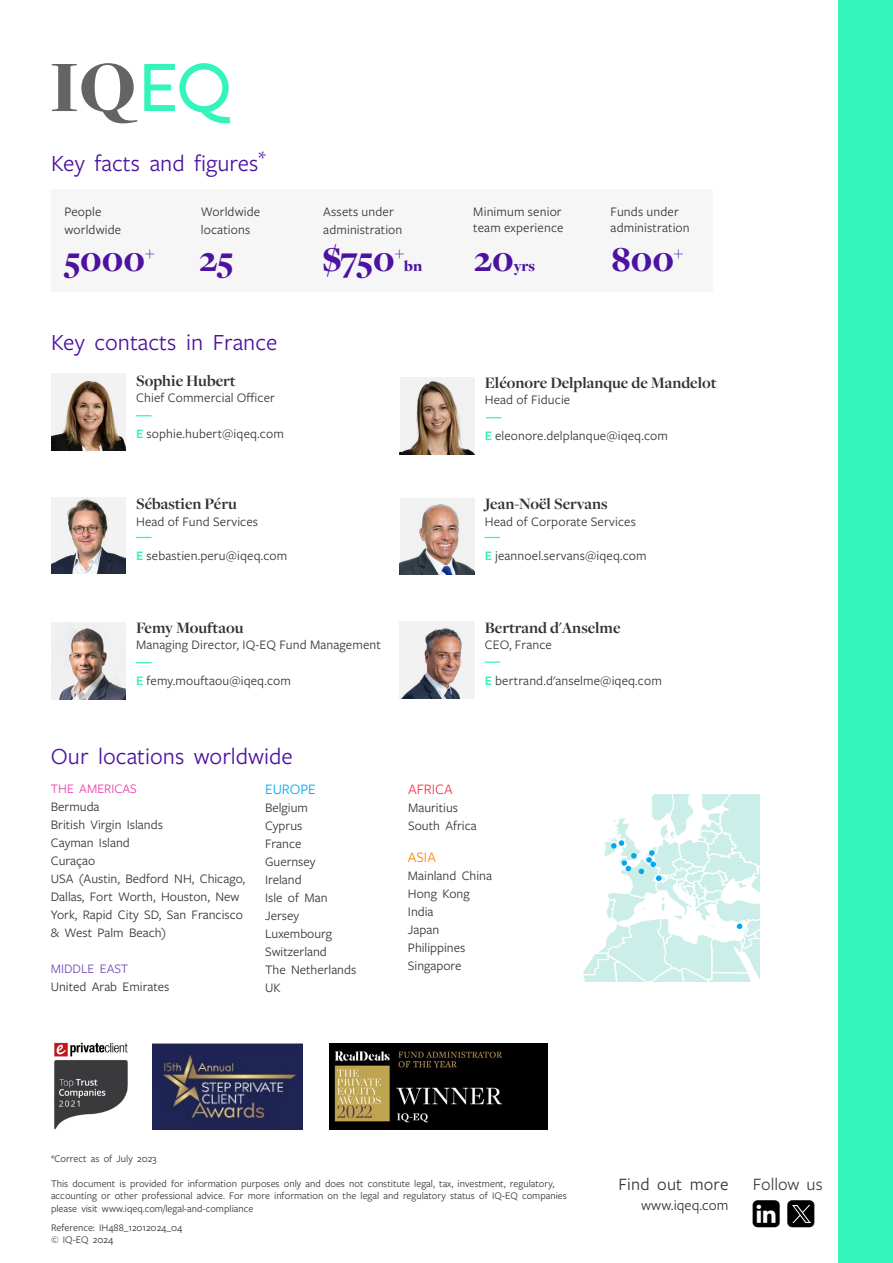
<style>
.page{position:relative;width:893px;height:1263px;background:#fff}
.page>*{position:absolute;margin:0;border:0;box-sizing:border-box;transform-origin:0 0}
.t1{font:900 36.3px "Freight Disp Pro";color:#4c12a1}
.t2{font:24px "Freight Sans Pro";color:#4c12a1}
.t3{font:18px "Freight Sans Pro";letter-spacing:.01em;color:#333}
.t4{font:18px "Freight Sans Pro";color:#414042}
.t5{font:700 16.5px "Freight Disp Pro";color:#333}
.t6{font:900 15.9px "Freight Disp Pro";color:#4c12a1}
.t7{font:15px "Freight Sans Pro";color:#333}
.t8{font:15px "Freight Sans Pro";color:#00a9f4}
.t9{font:15px "Freight Sans Pro";color:#f4364c}
.t10{font:15px "Freight Sans Pro";color:#ff8200}
.t11{font:13.5px/18px "Freight Sans Pro";letter-spacing:.005em;color:#333}
.t12{font:13.5px "Freight Sans Pro";color:#e93cac}
.t13{font:13.5px "Freight Sans Pro";color:#7248bd}
.t14{font:10.5px/12.6px "Freight Sans Pro";color:#333}
.s1{font-weight:600;color:#33f4bb}
</style>
<div class="page">
<div style="left:839px;top:0;width:54px;height:1263px;background:#33f4bb"></div>
<svg style="left:52px;top:63px;width:85px;height:60px"></svg>
<svg style="left:144px;top:63px;width:86px;height:60px"></svg>
<img style="left:329px;top:1044px;width:218px;height:86px">
<svg style="left:583px;top:795px;width:177px;height:186px"></svg>
<img style="left:54px;top:1042px;width:74px;height:87px">
<img style="left:152px;top:1044px;width:150px;height:86px">
<svg style="left:486px;top:417px;width:15px;height:1px"></svg>
<img style="left:400px;top:377px;width:74px;height:77px">
<img style="left:400px;top:622px;width:74px;height:77px">
<svg style="left:485px;top:661px;width:15px;height:2px"></svg>
<div style="left:400px;top:498px;width:74px;height:76px;background:#f1f1f2"></div>
<img style="left:400px;top:504px;width:74px;height:70px">
<svg style="left:136px;top:537px;width:16px;height:1px"></svg>
<img style="left:51px;top:498px;width:75px;height:76px">
<svg style="left:136px;top:415px;width:16px;height:1px"></svg>
<img style="left:51px;top:374px;width:75px;height:77px">
<svg style="left:136px;top:662px;width:16px;height:1px"></svg>
<img style="left:51px;top:622px;width:75px;height:77px">
<svg style="left:485px;top:537px;width:15px;height:1px"></svg>
<div style="left:51px;top:189px;width:661px;height:103px;background:#f6f6f6"></div>
<svg style="left:791px;top:1203px;width:21px;height:21px"></svg>
<h2 class="t2" style="left:51px;top:147px;width:216px">Key facts and figures<sup>*</sup></h2>
<p class="t11" style="left:64px;top:202px;width:58px">People worldwide</p>
<p class="t11" style="left:201px;top:202px;width:61px">Worldwide locations</p>
<p class="t11" style="left:323px;top:202px;width:81px">Assets under administration</p>
<p class="t11" style="left:473px;top:203px;width:92px;line-height:16.5px">Minimum senior team experience</p>
<p class="t11" style="left:611px;top:203px;width:81px;line-height:16.5px">Funds under administration</p>
<h1 class="t1" style="left:64px;top:235px;width:171px">5000<sup>+</sup> 25</h1>
<h1 class="t1" style="left:322px;top:235px;width:84px">$750<sup>+</sup></h1>
<h1 class="t1" style="left:611px;top:235px;width:73px">800<sup>+</sup></h1>
<p class="t6" style="left:404px;top:255px;width:20px">bn</p>
<h1 class="t1" style="left:474px;top:235px;width:41px">20</h1>
<p class="t6" style="left:514px;top:255px;width:23px">yrs</p>
<h2 class="t2" style="left:51px;top:326px;width:228px">Key contacts in France</h2>
<p class="t5" style="left:136px;top:369px;width:101px">Sophie Hubert</p>
<p class="t11" style="left:136px;top:388px;width:140px">Chief Commercial Officer</p>
<p class="t11" style="left:136px;top:424px;width:149px"><span class="s1">E</span> sophie.hubert@iqeq.com</p>
<p class="t5" style="left:136px;top:493px;width:102px">Sébastien Péru</p>
<p class="t11" style="left:136px;top:511px;width:124px">Head of Fund Services</p>
<p class="t11" style="left:136px;top:546px;width:153px"><span class="s1">E</span> sebastien.peru@iqeq.com</p>
<p class="t5" style="left:136px;top:616px;width:109px">Femy Mouftaou</p>
<p class="t11" style="left:136px;top:635px;width:246px">Managing Director, IQ-EQ Fund Management</p>
<p class="t11" style="left:136px;top:671px;width:156px"><span class="s1">E</span> femy.mouftaou@iqeq.com</p>
<p class="t5" style="left:485px;top:371px;width:233px">Eléonore Delplanque de Mandelot</p>
<p class="t11" style="left:485px;top:390px;width:87px">Head of Fiducie</p>
<p class="t11" style="left:485px;top:426px;width:185px"><span class="s1">E</span> eleonore.delplanque@iqeq.com</p>
<p class="t5" style="left:485px;top:493px;width:124px">Jean-Noël Servans</p>
<p class="t11" style="left:485px;top:511px;width:153px">Head of Corporate Services</p>
<p class="t11" style="left:485px;top:546px;width:163px"><span class="s1">E</span> jeannoel.servans@iqeq.com</p>
<p class="t5" style="left:485px;top:616px;width:137px">Bertrand d'Anselme</p>
<p class="t11" style="left:485px;top:635px;width:69px">CEO, France</p>
<p class="t11" style="left:485px;top:671px;width:179px"><span class="s1">E</span> bertrand.d'anselme@iqeq.com</p>
<h2 class="t2" style="left:51px;top:740px;width:243px">Our locations worldwide</h2>
<p class="t12" style="left:51px;top:779px;width:87px">THE AMERICAS</p>
<p class="t11" style="left:51px;top:797px;width:196px">Bermuda<br>British Virgin Islands<br>Cayman Island<br>Curaçao<br>USA (Austin, Bedford NH, Chicago,<br>Dallas, Fort Worth, Houston, New<br>York, Rapid City SD, San Francisco &amp; West Palm Beach)</p>
<p class="t8" style="left:265px;top:779px;width:52px">EUROPE</p>
<p class="t11" style="left:265px;top:798px;width:93px">Belgium<br>Cyprus<br>France<br>Guernsey<br>Ireland<br>Isle of Man<br>Jersey<br>Luxembourg<br>Switzerland<br>The Netherlands<br>UK</p>
<p class="t9" style="left:408px;top:779px;width:46px">AFRICA</p>
<p class="t11" style="left:408px;top:798px;width:70px">Mauritius<br>South Africa</p>
<p class="t10" style="left:408px;top:847px;width:30px">ASIA</p>
<p class="t11" style="left:408px;top:866px;width:85px">Mainland China<br>Hong Kong<br>India<br>Japan<br>Philippines</p>
<p class="t13" style="left:51px;top:960px;width:79px">MIDDLE EAST</p>
<p class="t11" style="left:408px;top:956px;width:55px">Singapore</p>
<p class="t11" style="left:51px;top:977px;width:120px">United Arab Emirates</p>
<p class="t14" style="left:51px;top:1151px;width:107px">*Correct as of July 2023</p>
<p class="t14" style="left:51px;top:1176px;width:517px">This document is provided for information purposes only and does not constitute legal, tax, investment, regulatory, accounting or other professional advice. For more information on the legal and regulatory status of IQ-EQ companies please visit www.iqeq.com/legal-and-compliance</p>
<p class="t14" style="left:51px;top:1220px;width:133px">Reference: IH488_12012024_04 © IQ-EQ 2024</p>
<h3 class="t3" style="left:618px;top:1172px;width:111px">Find out more</h3>
<p class="t7" style="left:641px;top:1195px;width:89px">www.iqeq.com</p>
<h3 class="t4" style="left:753px;top:1172px;width:72px">Follow us</h3>
</div>
